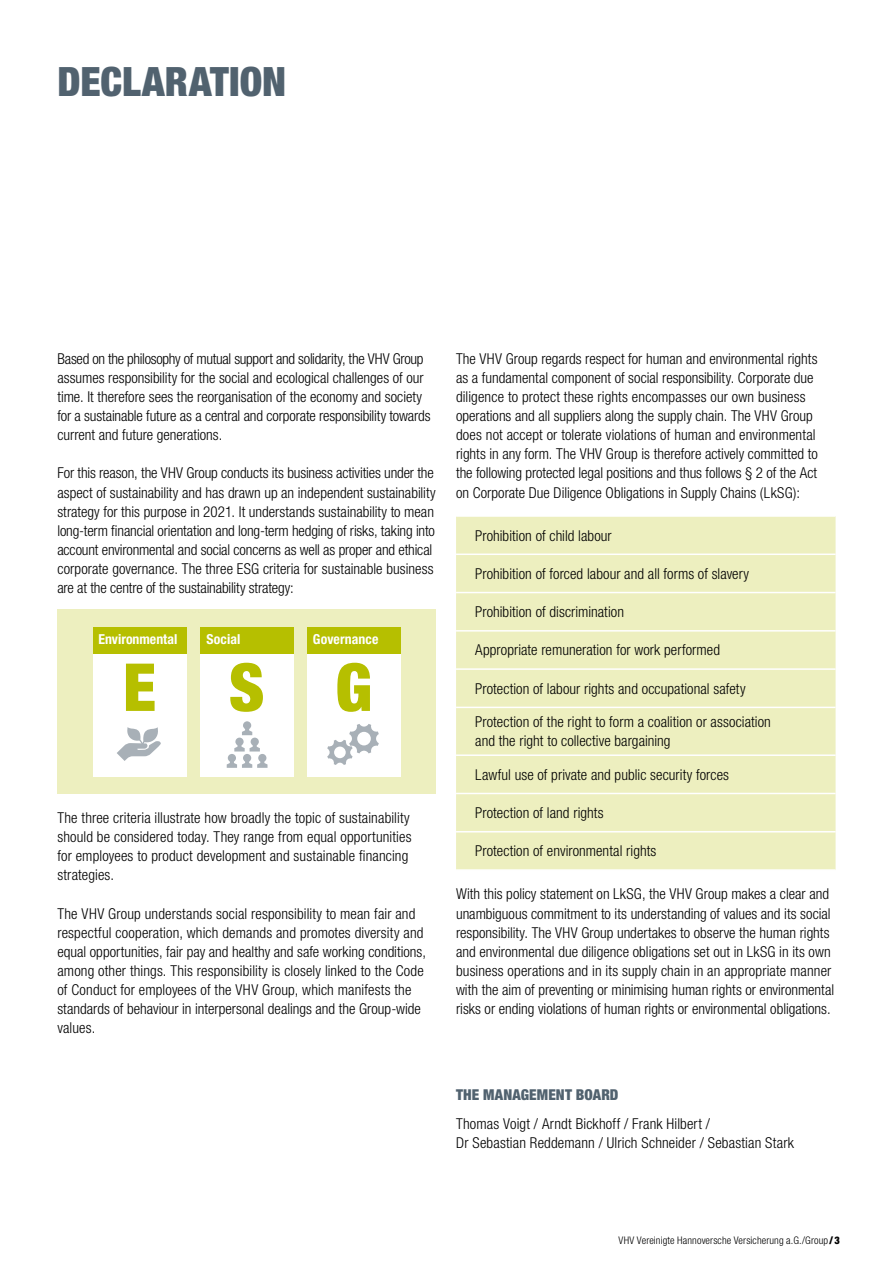
<style>
.page{position:relative;width:893px;height:1263px;background:#fff}
.page>*{position:absolute;margin:0;border:0;box-sizing:border-box;transform-origin:0 0}
.VHV_NB_Megentext_Subhead_Black_10pt{font:900 condensed 66.15px "Helvetica Neue LT Std";color:#b6bf00}
.VHV_NB_Einleitung_Black_Con_Pan_27pt{font:900 condensed 40.5px "Helvetica Neue LT Std";color:#51626f}
.t1{font:300 condensed 15px/19.2px "Helvetica Neue LT Std";letter-spacing:.005em;color:#000}
.VHV_NB_Megentext_Subhead_Black_10pt-2{font:900 condensed 15px "Helvetica Neue LT Std";letter-spacing:.005em;color:#51626f}
.VHV_NB_Megentext_Light{font:700 condensed 13.8px "Helvetica Neue LT Std";letter-spacing:.005em;color:#fff}
.t2{font:300 condensed 10.5px "Helvetica Neue LT Std";letter-spacing:.01em;color:#000}
.s1{font-weight:900}
</style>
<div class="page">
<div style="left:57px;top:609px;width:379px;height:185px;background:#edefbf"></div>
<div style="left:200px;top:646px;width:94px;height:131px;background:#fff"></div>
<div style="left:200px;top:627px;width:94px;height:27px;background:#b6bf00"></div>
<svg style="left:227px;top:721px;width:40px;height:47px"></svg>
<div style="left:307px;top:646px;width:94px;height:131px;background:#fff"></div>
<div style="left:307px;top:627px;width:94px;height:27px;background:#b6bf00"></div>
<svg style="left:327px;top:724px;width:52px;height:41px"></svg>
<div style="left:93px;top:646px;width:94px;height:131px;background:#fff"></div>
<div style="left:93px;top:627px;width:94px;height:27px;background:#b6bf00"></div>
<svg style="left:117px;top:727px;width:44px;height:34px"></svg>
<div style="left:456px;top:517px;width:380px;height:352px;background:#edefbf"></div>
<hr style="left:456px;top:553px;width:380px;height:2px;background:#fff">
<hr style="left:456px;top:592px;width:380px;height:1px;background:#fff">
<hr style="left:456px;top:630px;width:380px;height:2px;background:#fff">
<hr style="left:456px;top:668px;width:380px;height:2px;background:#fff">
<hr style="left:456px;top:707px;width:380px;height:1px;background:#fff">
<hr style="left:456px;top:754px;width:380px;height:2px;background:#fff">
<hr style="left:456px;top:793px;width:380px;height:1px;background:#fff">
<hr style="left:456px;top:831px;width:380px;height:1px;background:#fff">
<p class="VHV_NB_Einleitung_Black_Con_Pan_27pt" style="left:57px;top:56px;width:230px">DECLARATION</p>
<p class="t1" style="left:57px;top:349px;width:375px">Based on the philosophy of mutual support and solidarity, the VHV Group assumes responsibility for the social and ecological challenges of our time. It therefore sees the reorganisation of the economy and society for a sustainable future as a central and corporate responsibility towards current and future generations.</p>
<p class="t1" style="left:57px;top:463px;width:380px">For this reason, the VHV Group conducts its business activities under the aspect of sustainability and has drawn up an independent sustainability strategy for this purpose in 2021. It understands sustainability to mean long-term financial orientation and long-term hedging of risks, taking into account environmental and social concerns as well as proper and ethical corporate governance. The three ESG criteria for sustainable business are at the centre of the sustainability strategy:</p>
<p class="VHV_NB_Megentext_Light" style="left:99px;top:631px;width:80px">Environmental</p>
<p class="VHV_NB_Megentext_Subhead_Black_10pt" style="left:123px;top:647px;width:35px">E</p>
<p class="VHV_NB_Megentext_Light" style="left:206px;top:631px;width:36px">Social</p>
<p class="VHV_NB_Megentext_Subhead_Black_10pt" style="left:229px;top:647px;width:37px">S</p>
<p class="VHV_NB_Megentext_Light" style="left:313px;top:631px;width:67px">Governance</p>
<p class="VHV_NB_Megentext_Subhead_Black_10pt" style="left:335px;top:647px;width:38px">G</p>
<p class="t1" style="left:57px;top:808px;width:356px">The three criteria illustrate how broadly the topic of sustainability should be considered today. They range from equal opportunities for employees to product development and sustainable financing strategies.</p>
<p class="t1" style="left:57px;top:903px;width:370px">The VHV Group understands social responsibility to mean fair and respectful cooperation, which demands and promotes diversity and equal opportunities, fair pay and healthy and safe working conditions, among other things. This responsibility is closely linked to the Code of Conduct for employees of the VHV Group, which manifests the standards of behaviour in interpersonal dealings and the Group-wide values.</p>
<p class="t1" style="left:456px;top:349px;width:363px">The VHV Group regards respect for human and environmental rights as a fundamental component of social responsibility. Corporate due diligence to protect these rights encompasses our own business operations and all suppliers along the supply chain. The VHV Group does not accept or tolerate violations of human and environmental rights in any form. The VHV Group is therefore actively committed to the following protected legal positions and thus follows § 2 of the Act on Corporate Due Diligence Obligations in Supply Chains (LkSG):</p>
<p class="t1" style="left:475px;top:525px;width:138px">Prohibition of child labour</p>
<p class="t1" style="left:475px;top:564px;width:275px">Prohibition of forced labour and all forms of slavery</p>
<p class="t1" style="left:475px;top:602px;width:150px">Prohibition of discrimination</p>
<p class="t1" style="left:475px;top:640px;width:246px">Appropriate remuneration for work performed</p>
<p class="t1" style="left:475px;top:678px;width:272px">Protection of labour rights and occupational safety</p>
<p class="t1" style="left:475px;top:712px;width:297px">Protection of the right to form a coalition or association and the right to collective bargaining</p>
<p class="t1" style="left:475px;top:765px;width:255px">Lawful use of private and public security forces</p>
<p class="t1" style="left:475px;top:803px;width:130px">Protection of land rights</p>
<p class="t1" style="left:475px;top:841px;width:183px">Protection of environmental rights</p>
<p class="t1" style="left:456px;top:884px;width:380px">With this policy statement on LkSG, the VHV Group makes a clear and unambiguous commitment to its understanding of values and its social responsibility. The VHV Group undertakes to observe the human rights and environmental due diligence obligations set out in LkSG in its own business operations and in its supply chain in an appropriate manner with the aim of preventing or minimising human rights or environmental risks or ending violations of human rights or environmental obligations.</p>
<p class="VHV_NB_Megentext_Subhead_Black_10pt-2" style="left:456px;top:1086px;width:164px">THE MANAGEMENT BOARD</p>
<p class="t1" style="left:456px;top:1114px;width:339px">Thomas Voigt / Arndt Bickhoff / Frank Hilbert /<br>Dr Sebastian Reddemann / Ulrich Schneider / Sebastian Stark</p>
<p class="t2" style="left:618px;top:1234px;width:223px">VHV Vereinigte Hannoversche Versicherung a.G./Group <span class="s1">/3</span></p>
</div>
